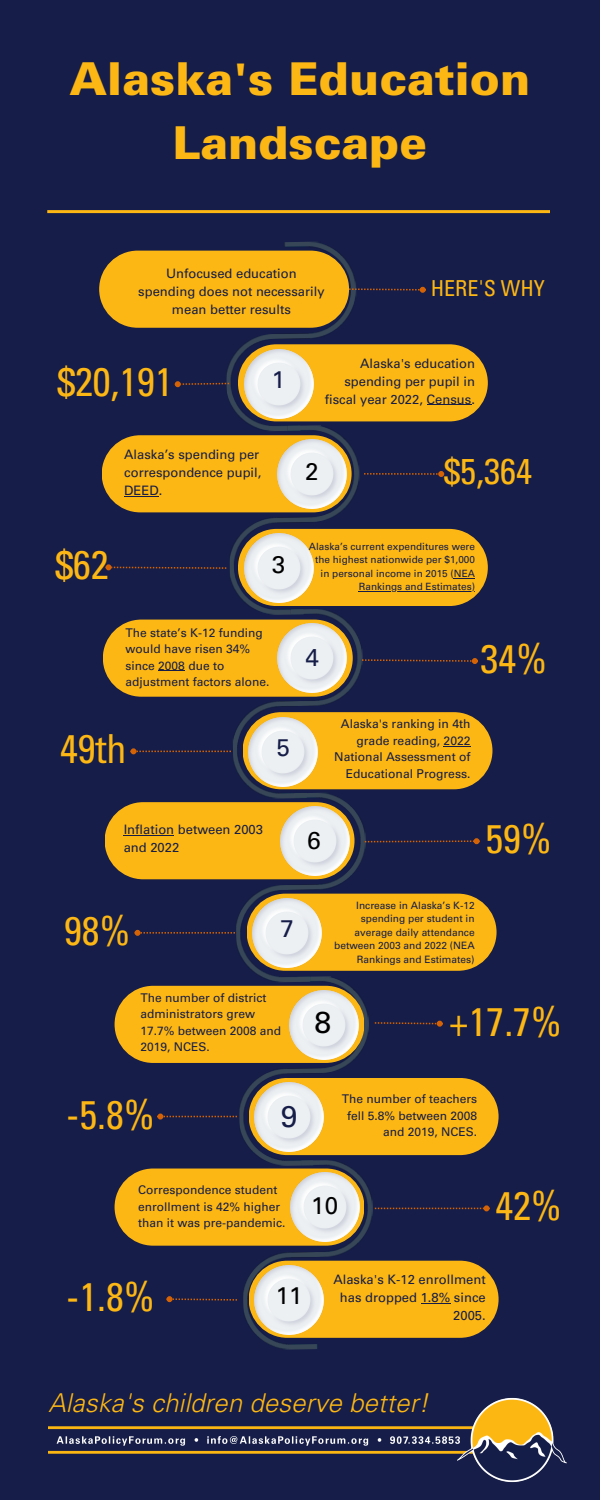
<style>
.page{position:relative;width:600px;height:1500px;background:#151d48}
.page>*{position:absolute;margin:0;border:0;box-sizing:border-box;transform-origin:0 0}
.t1{font:45.3px/63.3px "Univers LT 75 Blk";color:#fdb714;text-align:center}
.t2{font:40px "Univers LT 57 Cn";color:#fdb714}
.t3{font:36px "Univers LT 57 Cn";color:#fdb714}
.t4{font:30.2px "Univers LT Std";color:#000}
.t5{font:30px "Univers LT Std";color:#151d48}
.t6{font:26px "Univers LT 45 Lt Obl";color:#fdb714}
.t7{font:24.4px "Univers LT Std";color:#000}
.t8{font:24.2px "Univers LT Std";color:#000}
.t9{font:24.2px "Univers LT Std";color:#151d48}
.t10{font:22px "Univers LT 57 Cn";color:#fdb714}
.t11{font:13px/18px "Univers LT Std";color:#151d48;text-align:right}
.t12{font:12.2px/16.5px "Univers LT Std";color:#151d48;text-align:right}
.t13{font:12px/16.5px "Univers LT Std";color:#151d48}
.t14{font:10.2px/13.5px "Univers LT Std";color:#151d48;text-align:right}
.t15{font:10px/13.5px "Univers LT Std";color:#151d48;text-align:right}
</style>
<div class="page">
<img style="left:237px;top:983px;width:134px;height:176px">
<img style="left:224px;top:241px;width:135px;height:184px">
<img style="left:227px;top:425px;width:135px;height:183px">
<img style="left:231px;top:608px;width:134px;height:184px">
<img style="left:234px;top:792px;width:134px;height:191px">
<img style="left:241px;top:1159px;width:134px;height:191px">
<div style="left:99px;top:251px;width:250px;height:77px;background:#fdb714;border-radius:39px"></div>
<svg style="left:349px;top:287px;width:77px;height:6px"></svg>
<hr style="left:47px;top:210px;width:503px;height:3px;background:#fdb714">
<img style="left:49px;top:1397px;width:518px;height:86px">
<div style="left:238px;top:344px;width:250px;height:77px;background:#fdb714;border-radius:39px"></div>
<svg style="left:175px;top:381px;width:54px;height:6px"></svg>
<img style="left:244px;top:349px;width:69px;height:69px">
<hr style="left:427px;top:404px;width:44px;height:1px;background:#151d48">
<div style="left:249px;top:1261px;width:250px;height:77px;background:#fdb714;border-radius:39px"></div>
<svg style="left:167px;top:1296px;width:70px;height:6px"></svg>
<img style="left:255px;top:1266px;width:69px;height:69px">
<svg style="left:421px;top:1303px;width:29px;height:1px"></svg>
<div style="left:115px;top:1169px;width:249px;height:77px;background:#fdb714;border-radius:39px"></div>
<img style="left:290px;top:1173px;width:69px;height:69px">
<svg style="left:375px;top:1205px;width:115px;height:6px"></svg>
<div style="left:103px;top:620px;width:250px;height:77px;background:#fdb714;border-radius:39px"></div>
<img style="left:278px;top:624px;width:69px;height:69px">
<svg style="left:362px;top:658px;width:116px;height:6px"></svg>
<div style="left:115px;top:986px;width:249px;height:77px;background:#fdb714;border-radius:39px"></div>
<img style="left:289px;top:990px;width:69px;height:69px">
<svg style="left:375px;top:1021px;width:68px;height:6px"></svg>
<div style="left:249px;top:1078px;width:250px;height:77px;background:#fdb714;border-radius:39px"></div>
<svg style="left:157px;top:1114px;width:80px;height:6px"></svg>
<img style="left:255px;top:1083px;width:69px;height:69px">
<div style="left:247px;top:894px;width:250px;height:77px;background:#fdb714;border-radius:39px"></div>
<svg style="left:135px;top:930px;width:100px;height:6px"></svg>
<img style="left:253px;top:899px;width:69px;height:69px">
<div style="left:105px;top:802px;width:249px;height:77px;background:#fdb714;border-radius:39px"></div>
<img style="left:280px;top:807px;width:69px;height:69px">
<svg style="left:365px;top:838px;width:115px;height:6px"></svg>
<hr style="left:124px;top:835px;width:50px;height:1px;background:#151d48">
<div style="left:238px;top:529px;width:250px;height:77px;background:#fdb714;border-radius:39px"></div>
<svg style="left:106px;top:564px;width:120px;height:6px"></svg>
<img style="left:244px;top:534px;width:69px;height:69px">
<svg style="left:454px;top:578px;width:21px;height:1px"></svg>
<hr style="left:359px;top:591px;width:116px;height:1px;background:#151d48">
<svg style="left:364px;top:471px;width:80px;height:6px"></svg>
<div style="left:102px;top:435px;width:250px;height:77px;background:#fdb714;border-radius:39px"></div>
<hr style="left:124px;top:496px;width:35px;height:1px;background:#151d48">
<img style="left:277px;top:440px;width:69px;height:69px">
<div style="left:243px;top:712px;width:249px;height:77px;background:#fdb714;border-radius:39px"></div>
<svg style="left:131px;top:748px;width:100px;height:6px"></svg>
<img style="left:249px;top:717px;width:69px;height:69px">
<svg style="left:444px;top:746px;width:27px;height:1px"></svg>
<h5 class="t1" style="left:70px;top:50px;width:462px">Alaska's Education<br>Landscape</h5>
<h2 class="t11" style="left:138px;top:266px;width:188px;text-align:center">Unfocused education spending does not necessarily mean better results</h2>
<h4 class="t10" style="left:431px;top:279px;width:116px">HERE'S WHY</h4>
<h5 class="t2" style="left:57px;top:364px;width:117px">$20,191</h5>
<h5 class="t9" style="left:272px;top:371px;width:15px">1</h5>
<h2 class="t11" style="left:124px;top:447px;width:139px;text-align:left">Alaska’s spending per correspondence pupil,<br>DEED.</h2>
<p class="t11" style="left:325px;top:356px;width:152px">Alaska's education spending per pupil in fiscal year 2022, Census.</p>
<p class="t8" style="left:305px;top:462px;width:15px">2</p>
<p class="t3" style="left:444px;top:455px;width:89px">$5,364</p>
<p class="t2" style="left:55px;top:547px;width:55px">$62</p>
<p class="t8" style="left:272px;top:555px;width:15px">3</p>
<p class="t13" style="left:126px;top:626px;width:146px">The state’s K-12 funding would have risen 34% since 2008 due to adjustment factors alone.</p>
<p class="t2" style="left:60px;top:731px;width:68px">49th</p>
<h3 class="t9" style="left:276px;top:738px;width:15px">5</h3>
<p class="t11" style="left:124px;top:822px;width:141px;text-align:left">Inflation between 2003 and 2022</p>
<h5 class="t15" style="left:309px;top:541px;width:168px">Alaska’s current expenditures were the highest nationwide per $1,000 in personal income in 2015 (NEA</h5>
<h5 class="t15" style="left:359px;top:581px;width:118px">Rankings and Estimates)</h5>
<h2 class="t9" style="left:305px;top:649px;width:15px">4</h2>
<h2 class="t2" style="left:481px;top:641px;width:68px">34%</h2>
<p class="t12" style="left:334px;top:717px;width:138px">Alaska's ranking in 4th grade reading, 2022<br>National Assessment of<br>Educational Progress.</p>
<h2 class="t7" style="left:307px;top:831px;width:15px">6</h2>
<h2 class="t2" style="left:485px;top:821px;width:68px">59%</h2>
<h5 class="t2" style="left:64px;top:913px;width:68px">98%</h5>
<p class="t9" style="left:280px;top:920px;width:15px">7</p>
<p class="t13" style="left:140px;top:991px;width:142px">The number of district administrators grew<br>17.7% between 2008 and<br>2019, NCES.</p>
<p class="t14" style="left:334px;top:900px;width:142px">Increase in Alaska’s K-12 spending per student in average daily attendance between 2003 and 2022 (NEA<br>Rankings and Estimates)</p>
<h5 class="t4" style="left:315px;top:1011px;width:18px">8</h5>
<h5 class="t2" style="left:449px;top:1004px;width:115px">+17.7%</h5>
<h2 class="t2" style="left:66px;top:1097px;width:90px">-5.8%</h2>
<h2 class="t5" style="left:281px;top:1106px;width:18px">9</h2>
<p class="t13" style="left:342px;top:1092px;width:137px;text-align:right">The number of teachers fell 5.8% between 2008 and 2019, NCES.</p>
<p class="t13" style="left:138px;top:1183px;width:149px">Correspondence student enrollment is 42% higher than it was pre-pandemic.</p>
<p class="t8" style="left:311px;top:1196px;width:28px">10</p>
<p class="t2" style="left:495px;top:1188px;width:68px">42%</p>
<p class="t2" style="left:66px;top:1279px;width:90px">-1.8%</p>
<h2 class="t8" style="left:276px;top:1287px;width:28px">11</h2>
<h2 class="t11" style="left:333px;top:1273px;width:154px">Alaska's K-12 enrollment has dropped 1.8% since<br>2005.</h2>
<p class="t6" style="left:49px;top:1391px;width:381px">Alaska's children deserve better!</p>
</div>
